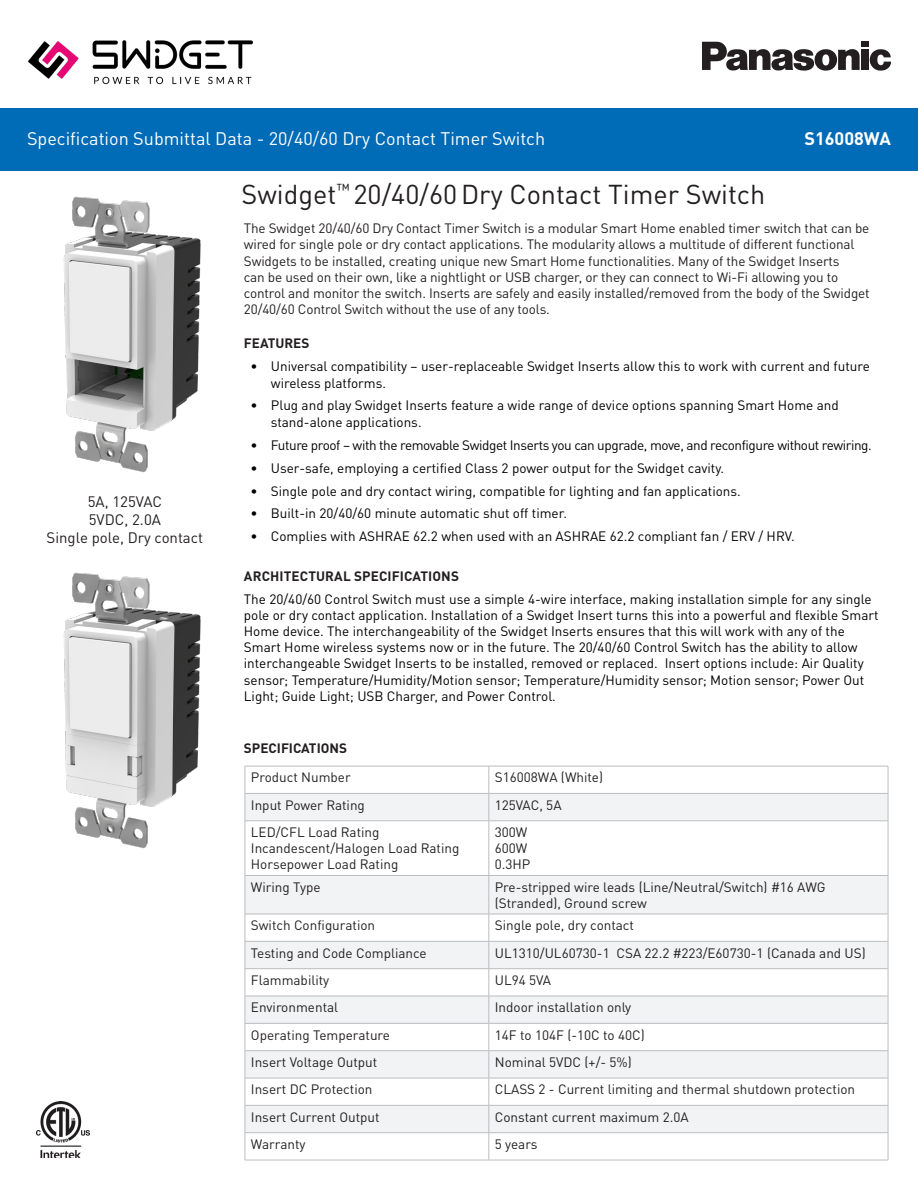
<style>
.page{position:relative;width:918px;height:1188px;background:#fff}
.page>*{position:absolute;margin:0;border:0;box-sizing:border-box;transform-origin:0 0}
.t1{font:27px "DINOT";color:#231f20}
.t2{font:18px "DINOT";color:#fff}
.t3{font:700 18px "DINOT";color:#fff}
.t4{font:15px "DINOT";color:#231f20}
.t5{font:13.5px/16.2px "DINOT";letter-spacing:-.01em;color:#231f20}
.t6{font:13.5px/16.2px "DINOT";color:#000}
.t7{font:13.5px "DINOT";letter-spacing:-.03em;color:#000}
.t8{font:700 13.5px "DINOT";color:#231f20}
</style>
<div class="page">
<div style="left:0;top:108px;width:918px;height:63px;background:#006bb6"></div>
<svg style="left:870px;top:49px;width:21px;height:22px"></svg>
<div style="left:861px;top:42px;width:8px;height:5px;background:#231f20"></div>
<div style="left:861px;top:50px;width:8px;height:20px;background:#231f20"></div>
<svg style="left:702px;top:42px;width:158px;height:29px"></svg>
<img style="left:28px;top:40px;width:225px;height:45px">
<img style="left:63px;top:196px;width:138px;height:277px">
<img style="left:63px;top:572px;width:138px;height:277px">
<hr style="left:245px;top:1160px;width:244px;height:1px;background:#bcbdc0">
<svg style="left:245px;top:766px;width:644px;height:394px"></svg>
<hr style="left:489px;top:1160px;width:399px;height:1px;background:#bcbdc0">
<img style="left:36px;top:1101px;width:54px;height:57px">
<h2 class="t2" style="left:27px;top:127px;width:520px">Specification Submittal Data - 20/40/60 Dry Contact Timer Switch</h2>
<h2 class="t3" style="left:804px;top:126px;width:88px">S16008WA</h2>
<p class="t4" style="left:88px;top:492px;width:76px">5A, 125VAC</p>
<p class="t4" style="left:89px;top:510px;width:74px">5VDC, 2.0A</p>
<p class="t4" style="left:47px;top:528px;width:158px">Single pole, Dry contact</p>
<p class="t1" style="left:242px;top:177px;width:525px">Swidget<sup>™</sup> 20/40/60Dry Contact Timer Switch</p>
<p class="t5" style="left:244px;top:220px;width:627px">The Swidget 20/40/60 Dry Contact Timer Switch is a modular Smart Home enabled timer switch that can be wired for single pole or dry contact applications. The modularity allows a multitude of different functional Swidgets to be installed, creating unique new Smart Home functionalities. Many of the Swidget Inserts<br>can be used on their own, like a nightlight or USB charger, or they can connect to Wi-Fi allowing you to control and monitor the switch. Inserts are safely and easily installed/removed from the body of the Swidget 20/40/60 Control Switch without the use of any tools.</p>
<p class="t8" style="left:244px;top:335px;width:67px">FEATURES</p>
<p class="t6" style="left:271px;top:358px;width:600px;text-indent:-20px">• Universal compatibility – user-replaceable Swidget Inserts allow this to work with current and future wireless platforms.</p>
<p class="t6" style="left:271px;top:397px;width:569px;text-indent:-20px">• Plug and play Swidget Inserts feature a wide range of device options spanning Smart Home and stand-alone applications.</p>
<p class="t7" style="left:251px;top:436px;width:623px">• Future proof – with the removable Swidget Inserts you can upgrade, move, and reconfigure without rewiring.</p>
<p class="t6" style="left:251px;top:459px;width:475px">• User-safe, employing a certified Class 2 power output for the Swidget cavity.</p>
<p class="t6" style="left:251px;top:482px;width:492px">• Single pole and dry contact wiring, compatible for lighting and fan applications.</p>
<p class="t6" style="left:251px;top:505px;width:318px">• Built-in 20/40/60 minute automatic shut off timer.</p>
<p class="t6" style="left:251px;top:528px;width:546px">• Complies with ASHRAE 62.2 when used with an ASHRAE 62.2 compliant fan / ERV / HRV.</p>
<p class="t8" style="left:244px;top:567px;width:217px">ARCHITECTURAL SPECIFICATIONS</p>
<p class="t6" style="left:244px;top:590px;width:636px">The 20/40/60 Control Switch must use a simple 4-wire interface, making installation simple for any single pole or dry contact application. Installation of a Swidget Insert turns this into a powerful and flexible Smart Home device. The interchangeability of the Swidget Inserts ensures that this will work with any of the Smart Home wireless systems now or in the future. The 20/40/60 Control Switch has the ability to allow interchangeable Swidget Inserts to be installed, removed or replaced. Insert options include: Air Quality sensor; Temperature/Humidity/Motion sensor; Temperature/Humidity sensor; Motion sensor; Power Out Light; Guide Light; USB Charger, and Power Control.</p>
<p class="t8" style="left:244px;top:739px;width:105px">SPECIFICATIONS</p>
<p class="t5" style="left:251px;top:769px;width:101px">Product Number</p>
<p class="t5" style="left:495px;top:769px;width:110px">S16008WA (White)</p>
<p class="t5" style="left:251px;top:797px;width:116px">Input Power Rating</p>
<p class="t5" style="left:495px;top:797px;width:68px">125VAC, 5A</p>
<p class="t5" style="left:251px;top:824px;width:130px">LED/CFL Load Rating</p>
<p class="t5" style="left:251px;top:840px;width:210px">Incandescent/Halogen Load Rating</p>
<p class="t5" style="left:251px;top:856px;width:149px">Horsepower Load Rating</p>
<p class="t5" style="left:495px;top:824px;width:34px">300W</p>
<p class="t5" style="left:495px;top:840px;width:34px">600W</p>
<p class="t5" style="left:495px;top:856px;width:37px">0.3HP</p>
<p class="t5" style="left:251px;top:879px;width:71px">Wiring Type</p>
<p class="t5" style="left:495px;top:879px;width:332px">Pre-stripped wire leads (Line/Neutral/Switch) #16 AWG (Stranded), Ground screw</p>
<p class="t5" style="left:251px;top:917px;width:126px">Switch Configuration</p>
<p class="t5" style="left:495px;top:917px;width:141px">Single pole, dry contact</p>
<p class="t5" style="left:251px;top:944px;width:177px">Testing and Code Compliance</p>
<p class="t5" style="left:495px;top:944px;width:373px">UL1310/UL60730-1 CSA 22.2 #223/E60730-1 (Canada and US)</p>
<p class="t5" style="left:251px;top:972px;width:80px">Flammability</p>
<p class="t5" style="left:495px;top:972px;width:58px">UL94 5VA</p>
<p class="t5" style="left:251px;top:999px;width:89px">Environmental</p>
<p class="t5" style="left:495px;top:999px;width:138px">Indoor installation only</p>
<p class="t5" style="left:251px;top:1026px;width:141px">Operating Temperature</p>
<p class="t5" style="left:495px;top:1026px;width:152px">14F to 104F (-10C to 40C)</p>
<p class="t5" style="left:251px;top:1054px;width:128px">Insert Voltage Output</p>
<p class="t5" style="left:495px;top:1054px;width:139px">Nominal 5VDC (+/- 5%)</p>
<p class="t5" style="left:251px;top:1081px;width:123px">Insert DC Protection</p>
<p class="t5" style="left:495px;top:1081px;width:362px">CLASS 2 - Current limiting and thermal shutdown protection</p>
<p class="t5" style="left:251px;top:1108px;width:130px">Insert Current Output</p>
<p class="t5" style="left:495px;top:1108px;width:195px">Constant current maximum 2.0A</p>
<p class="t5" style="left:251px;top:1136px;width:56px">Warranty</p>
<p class="t5" style="left:495px;top:1136px;width:44px">5 years</p>
</div>
